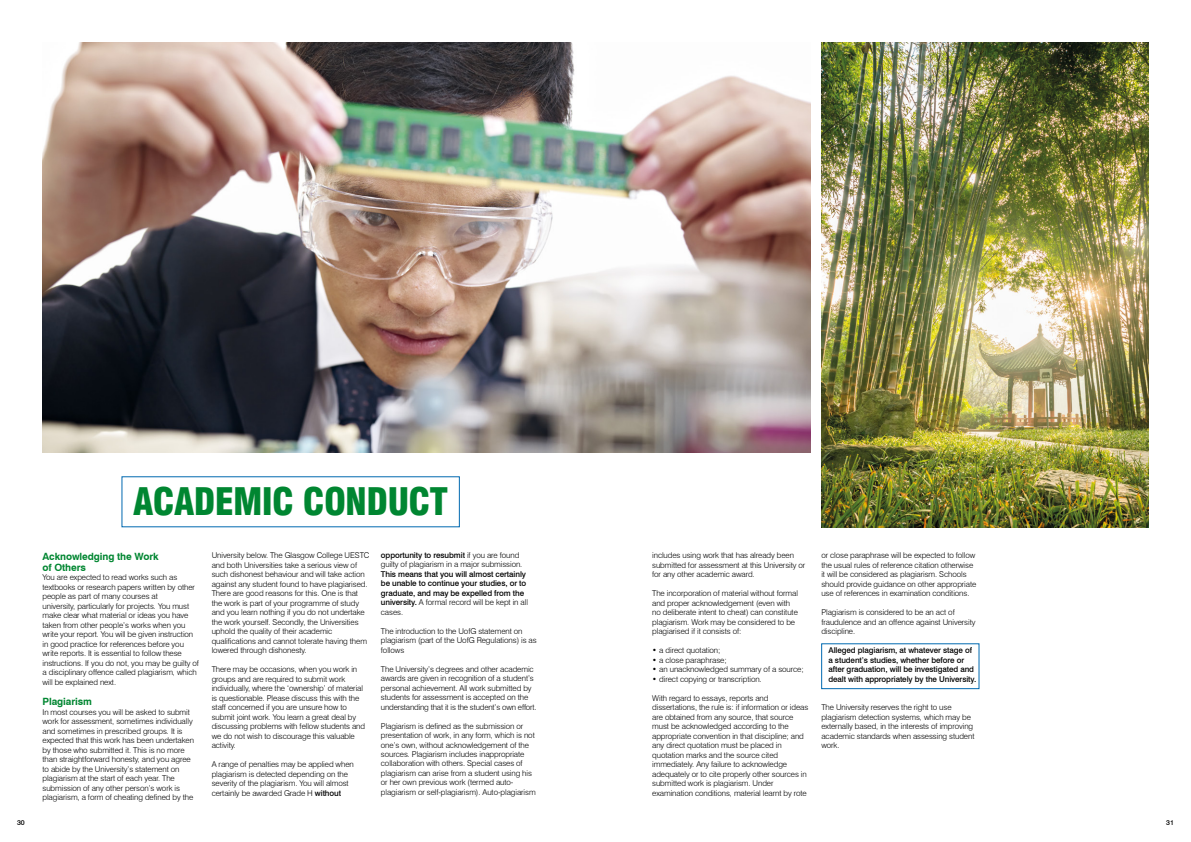
<style>
.page{position:relative;width:1191px;height:842px;background:#fff}
.page>*{position:absolute;margin:0;border:0;box-sizing:border-box;transform-origin:0 0}
.t1{font:900 condensed 37px "Swiss 721 BT";letter-spacing:-.02em;color:#008631}
.t2{font:700 10px/11px "Swiss 721 BT";letter-spacing:-.01em;color:#008631}
.t3{font:300 8px/9.5px "Swiss 721 BT";letter-spacing:-.01em;color:#000}
.t4{font:500 8px/9.5px "Swiss 721 BT";letter-spacing:-.01em;color:#000}
.t5{font:500 7px "Swiss 721 BT";color:#000}
.s1{font-weight:500}
.s2{font-weight:300}
</style>
<div class="page">
<img style="left:43px;top:43px;width:767px;height:409px">
<img style="left:821px;top:43px;width:327px;height:484px">
<div style="left:821px;top:643px;width:158px;height:46px;border:1px solid #0069b0"></div>
<h1 class="t1" style="left:133px;top:479px;width:316px">ACADEMIC CONDUCT</h1>
<p class="t3" style="left:212px;top:551px;width:159px">University below. The Glasgow College UESTC and both Universities take a serious view of such dishonest behaviour and will take action against any student found to have plagiarised.<br>There are good reasons for this. One is that the work is part of your programme of study and you learn nothing if you do not undertake the work yourself. Secondly, the Universities uphold the quality of their academic qualifications and cannot tolerate having them lowered through dishonesty.</p>
<p class="t3" style="left:212px;top:665px;width:155px">There may be occasions, when you work in groups and are required to submit work individually, where the ‘ownership’ of material is questionable. Please discuss this with the staff concerned if you are unsure how to submit joint work. You learn a great deal by discussing problems with fellow students and we do not wish to discourage this valuable activity.</p>
<p class="t3" style="left:212px;top:760px;width:144px">A range of penalties may be applied when plagiarism is detected depending on the severity of the plagiarism. You will almost certainly be awarded Grade H <span class="s1">without</span></p>
<p class="t3" style="left:381px;top:550px;width:143px"><span class="s1">opportunity to resubmit</span> if you are found guilty of plagiarism in a major submission.</p>
<p class="t4" style="left:381px;top:569px;width:149px">This means that you will almost certainly be unable to continue your studies, or to graduate, and may be expelled from the university. <span class="s2">A formal record will be kept in all cases.</span></p>
<p class="t3" style="left:381px;top:626px;width:157px">The introduction to the UofG statement on plagiarism (part of the UofG Regulations) is as follows</p>
<p class="t3" style="left:381px;top:664px;width:157px">The University’s degrees and other academic awards are given in recognition of a student’s personal achievement. All work submitted by students for assessment is accepted on the understanding that it is the student’s own effort.</p>
<p class="t3" style="left:381px;top:721px;width:156px">Plagiarism is defined as the submission or presentation of work, in any form, which is not one’s own, without acknowledgement of the sources. Plagiarism includes inappropriate collaboration with others. Special cases of plagiarism can arise from a student using his or her own previous work (termed auto&shy;plagiarism or self-plagiarism). Auto-plagiarism</p>
<p class="t2" style="left:43px;top:551px;width:118px">Acknowledging the Work of Others</p>
<p class="t3" style="left:43px;top:573px;width:158px">You are expected to read works such as textbooks or research papers written by other people as part of many courses at<br>university, particularly for projects. You must make clear what material or ideas you have taken from other people’s works when you write your report. You will be given instruction in good practice for references before you write reports. It is essential to follow these instructions. If you do not, you may be guilty of a disciplinary offence called plagiarism, which will be explained next.</p>
<p class="t2" style="left:43px;top:696px;width:51px">Plagiarism</p>
<p class="t3" style="left:43px;top:707px;width:153px">In most courses you will be asked to submit work for assessment, sometimes individually and sometimes in prescribed groups. It is expected that this work has been undertaken by those who submitted it. This is no more than straightforward honesty, and you agree to abide by the University’s statement on plagiarism at the start of each year. The submission of any other person’s work is plagiarism, a form of cheating defined by the</p>
<p class="t3" style="left:652px;top:551px;width:155px">includes using work that has already been submitted for assessment at this University or for any other academic award.</p>
<p class="t3" style="left:652px;top:589px;width:147px">The incorporation of material without formal and proper acknowledgement (even with no deliberate intent to cheat) can constitute plagiarism. Work may be considered to be plagiarised if it consists of:</p>
<p class="t3" style="left:652px;top:646px;width:70px">• a direct quotation;</p>
<p class="t3" style="left:652px;top:655px;width:76px">• a close paraphrase;</p>
<p class="t3" style="left:652px;top:665px;width:153px">• an unacknowledged summary of a source;</p>
<p class="t3" style="left:652px;top:674px;width:111px">• direct copying or transcription.</p>
<p class="t3" style="left:652px;top:693px;width:158px">With regard to essays, reports and dissertations, the rule is: if information or ideas are obtained from any source, that source must be acknowledged according to the appropriate convention in that discipline; and any direct quotation must be placed in quotation marks and the source cited immediately. Any failure to acknowledge adequately or to cite properly other sources in submitted work is plagiarism. Under examination conditions, material learnt by rote</p>
<p class="t3" style="left:821px;top:550px;width:156px">or close paraphrase will be expected to follow the usual rules of reference citation otherwise it will be considered as plagiarism. Schools should provide guidance on other appropriate use of references in examination conditions.</p>
<p class="t3" style="left:821px;top:607px;width:156px">Plagiarism is considered to be an act of fraudulence and an offence against University discipline.</p>
<p class="t4" style="left:828px;top:645px;width:149px">Alleged plagiarism, at whatever stage of a student’s studies, whether before or after graduation, will be investigated and dealt with appropriately by the University.</p>
<p class="t3" style="left:821px;top:702px;width:155px">The University reserves the right to use plagiarism detection systems, which may be externally based, in the interests of improving academic standards when assessing student work.</p>
<p class="t5" style="left:17px;top:818px;width:9px">30</p>
<p class="t5" style="left:1166px;top:818px;width:9px">31</p>
</div>
